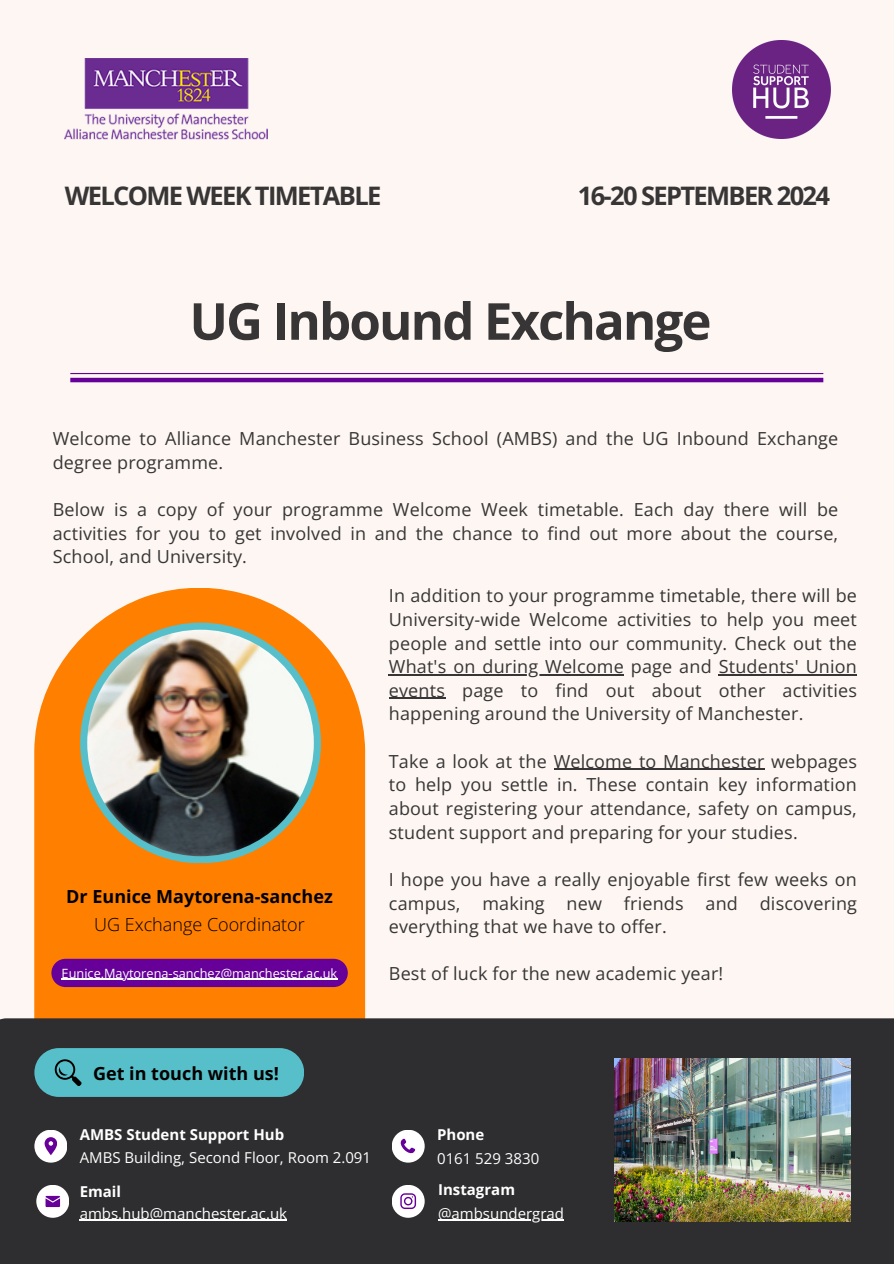
<style>
.page{position:relative;width:894px;height:1264px;background:#fff}
.page>*{position:absolute;margin:0;border:0;box-sizing:border-box;transform-origin:0 0}
.t1{font:700 51px "Open Sans";letter-spacing:-.04em;color:#373535}
.t2{font:700 25.5px "Open Sans";letter-spacing:-.065em;color:#373535}
.t3{font:18px/23.7px "Open Sans";letter-spacing:.01em;color:#373535;text-align:justify}
.t4{font:700 18px/28.2px "Open Sans";color:#000;text-align:center}
.t5{font:15px "Open Sans";color:#fff}
.t6{font:700 15px "Open Sans";color:#fff}
.t7{font:12.75px "Open Sans";color:#fff}
.s1{font-weight:300}
</style>
<div class="page">
<div style="left:0;top:0;width:893px;height:1263px;background:#fdf6f2"></div>
<svg style="left:34px;top:588px;width:331px;height:430px;background:#fe8f20"></svg>
<div style="left:0;top:1018px;width:893px;height:245px;background:#2e2e30"></div>
<img style="left:614px;top:1058px;width:236px;height:163px">
<hr style="left:70px;top:378px;width:753px;height:4px;background:#609">
<hr style="left:70px;top:373px;width:753px;height:1px;background:#609">
<img style="left:65px;top:59px;width:202px;height:81px">
<div style="left:80px;top:622px;width:241px;height:241px;background:#57bfc9;border-radius:50%"></div>
<img style="left:87px;top:629px;width:227px;height:227px;border-radius:50%">
<img style="left:732px;top:41px;width:98px;height:97px">
<div style="left:36px;top:1184px;width:33px;height:33px;background:#fff;border-radius:50%"></div>
<svg style="left:46px;top:1195px;width:14px;height:11px"></svg>
<div style="left:391px;top:1184px;width:33px;height:33px;background:#fff;border-radius:50%"></div>
<svg style="left:400px;top:1193px;width:16px;height:15px"></svg>
<div style="left:34px;top:1129px;width:33px;height:33px;background:#fff;border-radius:50%"></div>
<svg style="left:45px;top:1137px;width:12px;height:18px"></svg>
<div style="left:34px;top:1048px;width:270px;height:48px;background:#57bfc9;border-radius:24px"></div>
<hr style="left:389px;top:674px;width:234px;height:1px;background:#373535">
<hr style="left:718px;top:674px;width:138px;height:1px;background:#373535">
<hr style="left:389px;top:698px;width:56px;height:1px;background:#373535">
<hr style="left:553px;top:768px;width:211px;height:2px;background:#373535">
<svg style="left:55px;top:1059px;width:27px;height:27px"></svg>
<div style="left:391px;top:1129px;width:33px;height:33px;background:#fff;border-radius:50%"></div>
<svg style="left:400px;top:1138px;width:15px;height:16px"></svg>
<svg style="left:51px;top:958px;width:297px;height:29px;background:#720e94"></svg>
<hr style="left:62px;top:978px;width:275px;height:1px;background:#fff">
<hr style="left:438px;top:1219px;width:126px;height:1px;background:#fff">
<hr style="left:80px;top:1219px;width:207px;height:1px;background:#fff">
<h4 class="t2" style="left:65px;top:177px;width:318px">WELCOME WEEK TIMETABLE</h4>
<h4 class="t2" style="left:577px;top:177px;width:254px">16-20 SEPTEMBER 2024</h4>
<h4 class="t1" style="left:189px;top:285px;width:523px">UG Inbound Exchange</h4>
<h4 class="t3" style="left:53px;top:426px;width:786px">Welcome to Alliance Manchester Business School (AMBS) and the UG Inbound Exchange degree programme.</h4>
<p class="t3" style="left:53px;top:497px;width:786px">Below is a copy of your programme Welcome Week timetable. Each day there will be activities for you to get involved in and the chance to find out more about the course, School, and University.</p>
<p class="t4" style="left:66px;top:882px;width:268px">Dr Eunice Maytorena-sanchez<br><span class="s1">UG Exchange Coordinator</span></p>
<p class="t7" style="left:62px;top:964px;width:277px">Eunice.Maytorena-sanchez@manchester.ac.uk</p>
<h2 class="t3" style="left:389px;top:583px;width:469px">In addition to your programme timetable, there will be University-wide Welcome activities to help you meet people and settle into our community. Check out the</h2>
<h1 class="t3" style="left:389px;top:654px;width:469px">What's on during Welcome page and Students' Union events page to find out about other activities happening around the University of Manchester.</h1>
<h1 class="t3" style="left:389px;top:748px;width:469px">Take a look at the Welcome to Manchester webpages</h1>
<h4 class="t3" style="left:389px;top:772px;width:469px">to help you settle in. These contain key information about registering your attendance, safety on campus, student support and preparing for your studies.</h4>
<h4 class="t3" style="left:389px;top:867px;width:469px">I hope you have a really enjoyable first few weeks on campus, making new friends and discovering everything that we have to offer.</h4>
<h4 class="t3" style="left:389px;top:961px;width:336px">Best of luck for the new academic year!</h4>
<p class="t4" style="left:93px;top:1058px;width:187px">Get in touch with us!</p>
<h6 class="t6" style="left:80px;top:1124px;width:206px">AMBS Student Support Hub</h6>
<h4 class="t5" style="left:80px;top:1147px;width:293px">AMBS Building, Second Floor, Room 2.091</h4>
<h6 class="t6" style="left:437px;top:1124px;width:49px">Phone</h6>
<h5 class="t5" style="left:437px;top:1148px;width:104px">0161 529 3830</h5>
<h5 class="t6" style="left:80px;top:1180px;width:43px">Email</h5>
<p class="t6" style="left:438px;top:1178px;width:78px">Instagram</p>
<p class="t5" style="left:80px;top:1202px;width:209px">ambs.hub@manchester.ac.uk</p>
<h3 class="t5" style="left:438px;top:1202px;width:127px">@ambsundergrad</h3>
</div>
